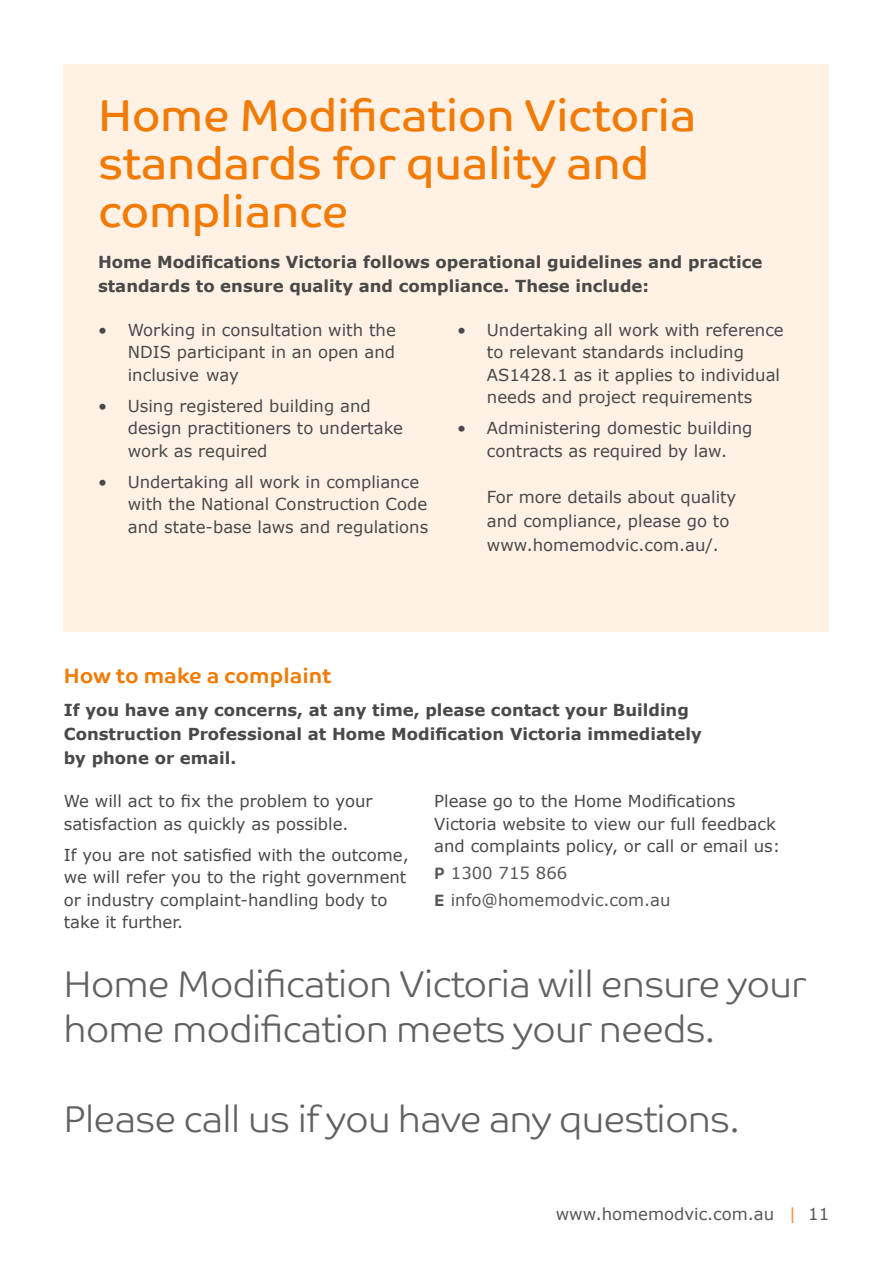
<style>
.page{position:relative;width:893px;height:1263px;background:#fff}
.page>*{position:absolute;margin:0;border:0;box-sizing:border-box;transform-origin:0 0}
.t1{font:45px/48px "Co Text";letter-spacing:-.01em;color:#f17b06}
.t2{font:37.5px/45px "Co Text Lt";letter-spacing:-.03em;color:#616161}
.t3{font:21px "Co Text Bd";color:#f17b06}
.t4{font:16.5px/22.5px "Verdana";color:#494949}
.t5{font:700 16.5px/24px "Verdana";color:#494949}
.t6{font:16.5px/27px "Verdana";color:#565656}
.s1{font-family:"Co Text Bd"}
.s2{color:#f48d41}
</style>
<div class="page">
<div style="left:64px;top:64px;width:765px;height:567px;background:#fff1e4"></div>
<h1 class="t1" style="left:98px;top:91px;width:600px">Home Modification Victoria standards for quality and compliance</h1>
<p class="t5" style="left:98px;top:250px;width:666px">Home Modifications Victoria follows operational guidelines and practice standards to ensure quality and compliance. These include:</p>
<p class="t4" style="left:128px;top:318px;width:270px;text-align:justify;text-indent:-30px">• Working in consultation with the NDIS participant in an open and inclusive way</p>
<p class="t4" style="left:128px;top:394px;width:277px;text-indent:-30px">• Using registered building and design practitioners to undertake work as required</p>
<p class="t4" style="left:128px;top:470px;width:302px;text-indent:-30px">• Undertaking all work in compliance with the National Construction Code and state-base laws and regulations</p>
<p class="t4" style="left:487px;top:318px;width:298px;text-indent:-30px">• Undertaking all work with reference to relevant standards including AS1428.1 as it applies to individual needs and project requirements</p>
<p class="t4" style="left:457px;top:417px;width:297px;text-align:center">• Administering domestic building contracts as required by law.</p>
<p class="t4" style="left:487px;top:485px;width:251px;line-height:24px">For more details about quality and compliance, please go to www.homemodvic.com.au/.</p>
<p class="t3" style="left:64px;top:663px;width:269px">How to make a complaint</p>
<p class="t5" style="left:64px;top:697px;width:640px">If you have any concerns, at any time, please contact your Building<br>Construction Professional at Home Modification Victoria immediately by phone or email.</p>
<p class="t4" style="left:64px;top:790px;width:310px">We will act to fix the problem to your satisfaction as quickly as possible.</p>
<p class="t4" style="left:64px;top:843px;width:346px">If you are not satisfied with the outcome, we will refer you to the right government or industry complaint-handling body to take it further.</p>
<p class="t4" style="left:434px;top:790px;width:347px">Please go to the Home Modifications<br>Victoria website to view our full feedback and complaints policy, or call or email us:</p>
<p class="t6" style="left:434px;top:860px;width:238px"><span class="s1">P</span> 1300 715 866<br><span class="s1">E</span> info@homemodvic.com.au</p>
<h2 class="t2" style="left:64px;top:961px;width:744px">Home Modification Victoria will ensure your home modification meets your needs.</h2>
<h2 class="t2" style="left:64px;top:1096px;width:678px">Please call us if you have any questions.</h2>
<p class="t6" style="left:556px;top:1201px;width:275px">www.homemodvic.com.au <span class="s2">|</span> 11</p>
</div>
